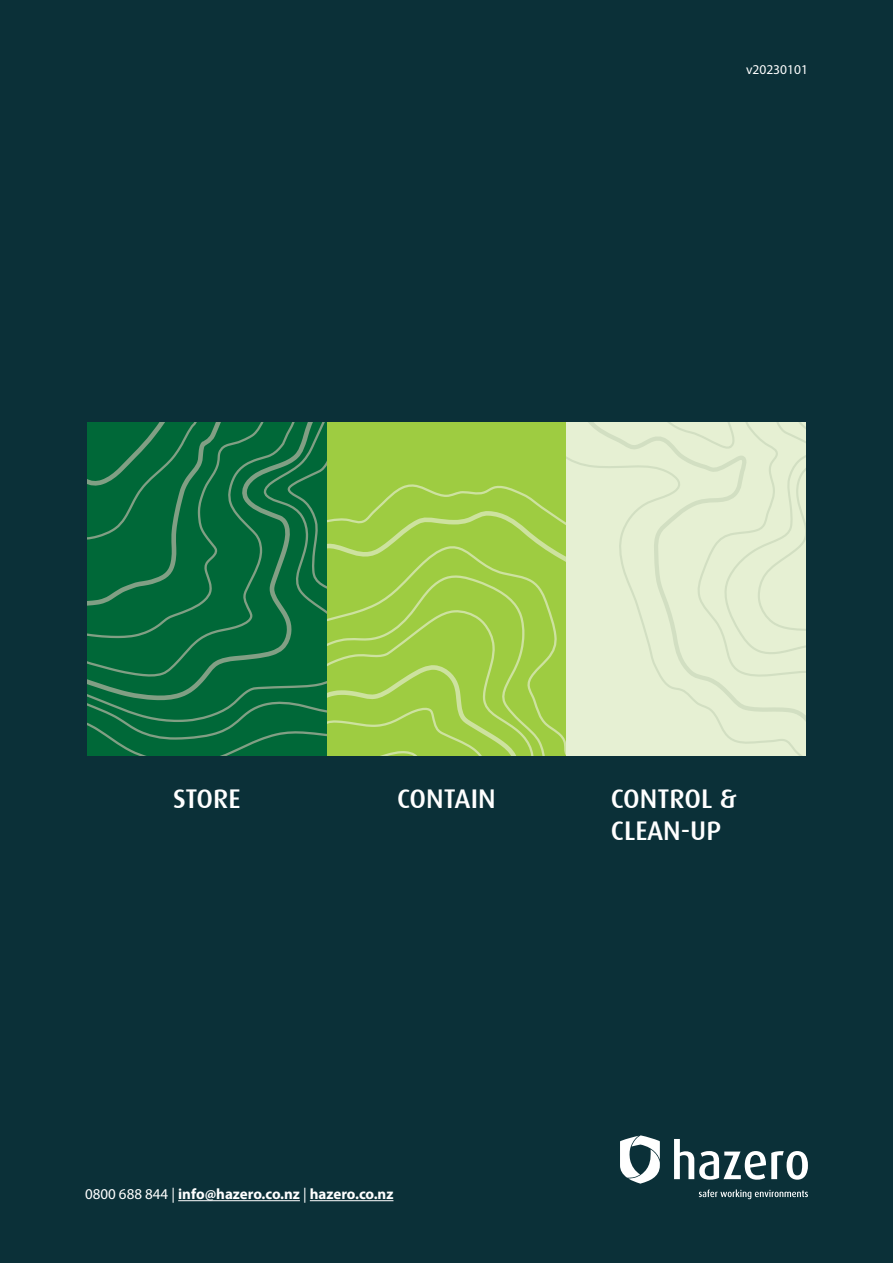
<style>
.page{position:relative;width:893px;height:1263px;background:#0b3038}
.page>*{position:absolute;margin:0;border:0;box-sizing:border-box;transform-origin:0 0}
.t1{font:500 27px/32.4px "Dax";color:#fff}
.t2{font:700 15px "Myriad Pro";color:#fff}
.t3{font:13.5px "Myriad Pro";color:#fff}
.s1{font-weight:400}
</style>
<div class="page">
<hr style="left:178px;top:1200px;width:122px;height:1px;background:#fff">
<hr style="left:310px;top:1200px;width:83px;height:1px;background:#fff">
<svg style="left:674px;top:1139px;width:134px;height:41px"></svg>
<svg style="left:699px;top:1189px;width:109px;height:10px"></svg>
<svg style="left:620px;top:1135px;width:40px;height:49px"></svg>
<div style="left:327px;top:422px;width:239px;height:334px;background:#9ecc41"></div>
<svg style="left:327px;top:484px;width:239px;height:272px"></svg>
<svg style="left:87px;top:422px;width:240px;height:334px"></svg>
<div style="left:566px;top:422px;width:240px;height:334px;background:#e6f0d3"></div>
<svg style="left:586px;top:422px;width:220px;height:281px"></svg>
<p class="t3" style="left:746px;top:61px;width:63px">v20230101</p>
<h1 class="t1" style="left:173px;top:783px;width:69px">STORE</h1>
<h1 class="t1" style="left:397px;top:783px;width:100px">CONTAIN</h1>
<h1 class="t1" style="left:611px;top:783px;width:128px">CONTROL &amp;<br>CLEAN-UP</h1>
<p class="t2" style="left:85px;top:1184px;width:310px"><span class="s1">0800 688 844 |</span> info@hazero.co.nz <span class="s1">|</span> hazero.co.nz</p>
</div>
